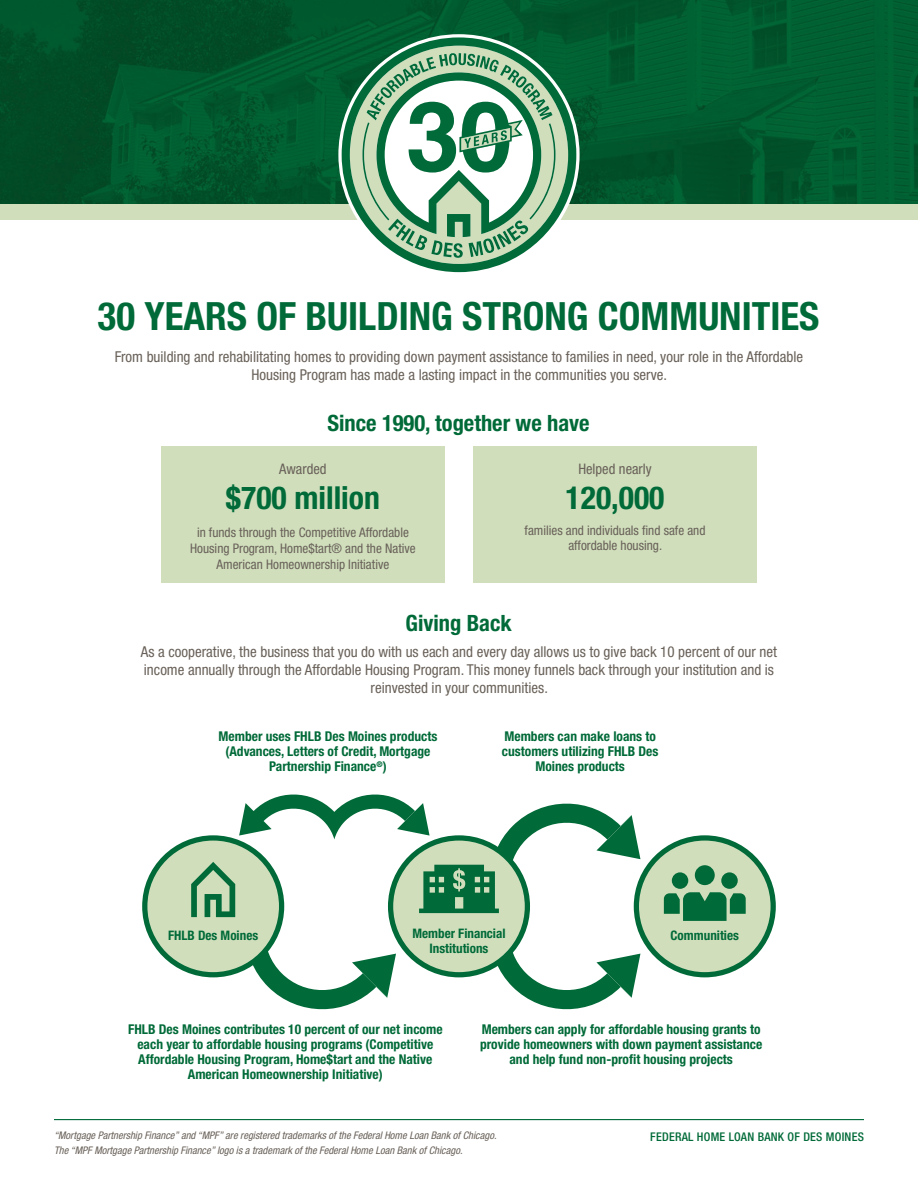
<style>
.page{position:relative;width:918px;height:1188px;background:#fff}
.page>*{position:absolute;margin:0;border:0;box-sizing:border-box;transform-origin:0 0}
.t1{font:700 condensed 39px "Helvetica Neue LT Std";color:#006a38}
.t2{font:700 condensed 31.65px "Helvetica Neue LT Std";color:#006a38}
.t3{font:700 condensed 22.5px "Helvetica Neue LT Std";color:#006a38}
.t4{font:condensed 15px/18px "Helvetica Neue LT Std";color:#696159;text-align:center}
.t5{font:condensed 14.55px "Helvetica Neue LT Std";color:#696159}
.t6{font:700 condensed 13.5px/15px "Helvetica Neue LT Std";color:#006a38;text-align:center}
.t7{font:condensed 13.2px/15.9px "Helvetica Neue LT Std";color:#696159;text-align:center}
.t8{font:700 condensed 13.05px "Helvetica Neue LT Std";color:#006a38}
.t9{font:500 condensed 12px "Helvetica Neue LT Std";letter-spacing:.02em;color:#006a38}
.t10{font:italic condensed 10.5px/15px "Helvetica Neue LT Std";color:#696159}
</style>
<div class="page">
<div style="left:161px;top:446px;width:284px;height:137px;background:#d0debc"></div>
<div style="left:473px;top:446px;width:284px;height:137px;background:#d0debc"></div>
<div style="left:0;top:0;width:918px;height:220px;background:#d0debc"></div>
<img style="left:0;top:0;width:918px;height:203px">
<svg style="left:338px;top:34px;width:242px;height:239px"></svg>
<svg style="left:342px;top:37px;width:234px;height:235px"></svg>
<svg style="left:360px;top:50px;width:198px;height:211px"></svg>
<hr style="left:54px;top:1119px;width:810px;height:1px;background:#006a38">
<div style="left:145px;top:838px;width:137px;height:137px;background:#d0debc;border-radius:50%"></div>
<svg style="left:191px;top:794px;width:449px;height:216px"></svg>
<div style="left:636px;top:838px;width:137px;height:137px;background:#d0debc;border-radius:50%"></div>
<div style="left:634px;top:835px;width:142px;height:142px;border:5px solid #006a38;border-radius:50%"></div>
<div style="left:672px;top:872px;width:16px;height:17px;background:#006a38;border-radius:50%"></div>
<div style="left:721px;top:872px;width:17px;height:17px;background:#006a38;border-radius:50%"></div>
<div style="left:695px;top:865px;width:20px;height:20px;background:#006a38;border-radius:50%"></div>
<svg style="left:664px;top:892px;width:82px;height:29px"></svg>
<p class="t1" style="left:98px;top:293px;width:723px">30 YEARS OF BUILDING STRONG COMMUNITIES</p>
<p class="t4" style="left:115px;top:347px;width:690px">From building and rehabilitating homes to providing down payment assistance to families in need, your role in the Affordable<br>Housing Program has made a lasting impact in the communities you serve.</p>
<p class="t3" style="left:327px;top:409px;width:264px">Since 1990, together we have</p>
<p class="t5" style="left:279px;top:461px;width:49px">Awarded</p>
<p class="t5" style="left:578px;top:461px;width:75px">Helped nearly</p>
<p class="t2" style="left:226px;top:479px;width:155px">$700 million</p>
<p class="t2" style="left:566px;top:479px;width:100px">120,000</p>
<p class="t7" style="left:190px;top:524px;width:227px">in funds through the Competitive Affordable<br>Housing Program, Home$tart® and the Native<br>American Homeownership Initiative</p>
<p class="t7" style="left:525px;top:522px;width:182px">families and individuals find safe and affordable housing.</p>
<p class="t3" style="left:405px;top:609px;width:108px">Giving Back</p>
<p class="t4" style="left:141px;top:643px;width:638px">As a cooperative, the business that you do with us each and every day allows us to give back 10 percent of our net income annually through the Affordable Housing Program. This money funnels back through your institution and is reinvested in your communities.</p>
<p class="t6" style="left:219px;top:729px;width:220px">Member uses FHLB Des Moines products</p>
<p class="t6" style="left:225px;top:744px;width:207px">(Advances, Letters of Credit, Mortgage<br>Partnership Finance<sup>®</sup>)</p>
<p class="t6" style="left:502px;top:729px;width:158px">Members can make loans to customers utilizing FHLB Des<br>Moines products</p>
<p class="t8" style="left:168px;top:928px;width:92px">FHLB Des Moines</p>
<p class="t8" style="left:412px;top:925px;width:95px">Member Financial</p>
<p class="t8" style="left:430px;top:941px;width:60px">Institutions</p>
<p class="t8" style="left:671px;top:928px;width:70px">Communities</p>
<p class="t6" style="left:128px;top:1022px;width:316px">FHLB Des Moines contributes 10 percent of our net income each year to affordable housing programs (Competitive Affordable Housing Program, Home$tart and the Native American Homeownership Initiative)</p>
<p class="t6" style="left:480px;top:1022px;width:284px">Members can apply for affordable housing grants to provide homeowners with down payment assistance and help fund non-profit housing projects</p>
<p class="t10" style="left:54px;top:1128px;width:444px">“Mortgage Partnership Finance” and “MPF” are registered trademarks of the Federal Home Loan Bank of Chicago.<br>The “MPF Mortgage Partnership Finance” logo is a trademark of the Federal Home Loan Bank of Chicago.</p>
<p class="t9" style="left:650px;top:1129px;width:215px">FEDERAL HOME LOAN BANK OF DES MOINES</p>
</div>
